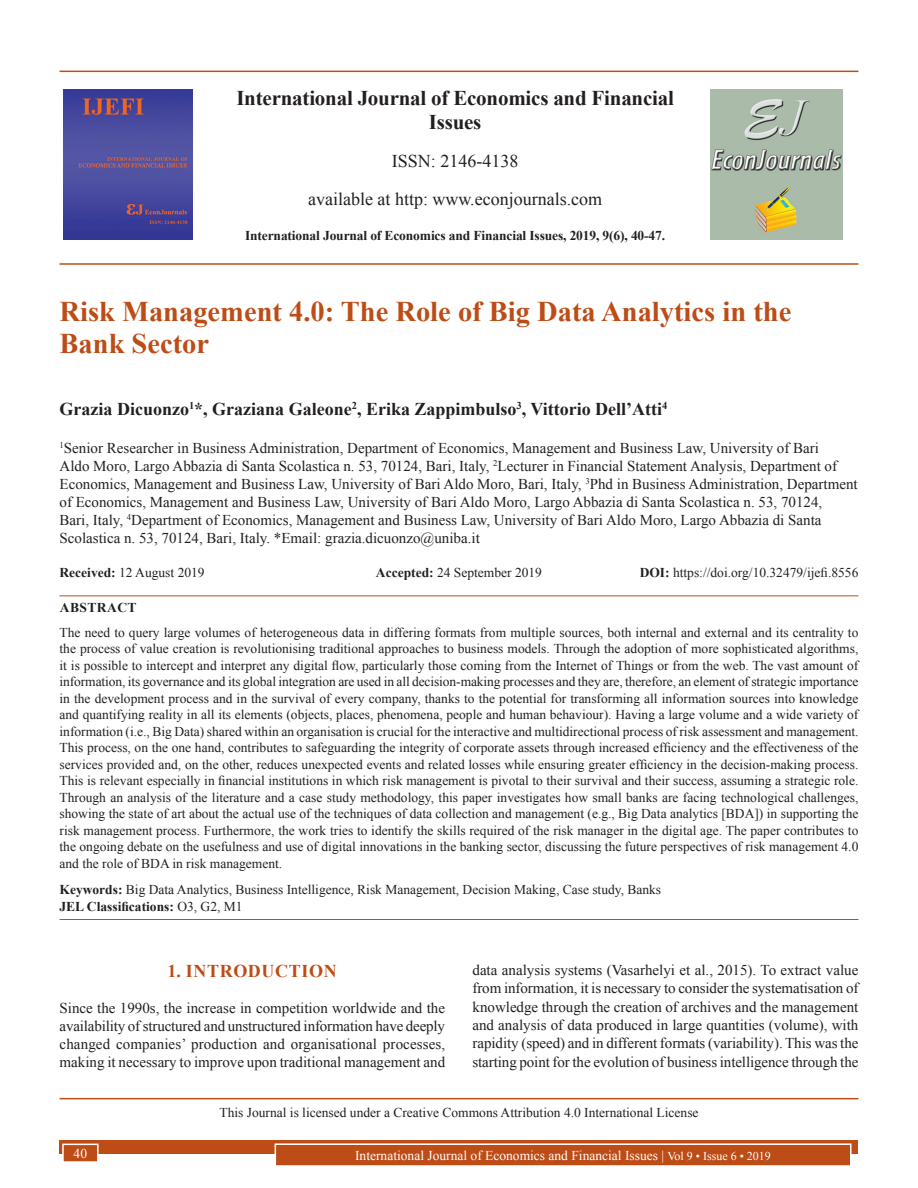
<style>
.page{position:relative;width:918px;height:1188px;background:#fff}
.page>*{position:absolute;margin:0;border:0;box-sizing:border-box;transform-origin:0 0}
.AT{font:700 28.5px/31.5px "Times New Roman";color:#bd4c16}
.Issue_details{font:700 21px/24px "Times New Roman";letter-spacing:-.01em;color:#231f20;text-align:center}
.AU{font:700 18px "Times New Roman";color:#231f20}
.Issue_details-2{font:18px "Times New Roman";color:#231f20}
.t1{font:700 18px "Times New Roman";letter-spacing:.035em;color:#bd4c16}
.AFF{font:15px/18px "Times New Roman";color:#231f20}
.TX{font:15px/18.3px "Times New Roman";letter-spacing:-.005em;color:#231f20;text-align:justify}
.ABS{font:13.5px/16.5px "Times New Roman";color:#231f20;text-align:justify}
.KWD{font:13.5px/16.2px "Times New Roman";color:#231f20}
.HIS{font:13.5px "Times New Roman";color:#231f20}
.CCA{font:13.5px "Times New Roman";color:#231f20}
.Folio{font:13.5px "Times New Roman";color:#fff}
.Issue_details-3{font:700 13.5px "Times New Roman";letter-spacing:-.01em;color:#231f20}
.ABSH{font:700 13.5px "Times New Roman";letter-spacing:.035em;color:#231f20}
.s1{font-weight:700}
.s2{font-size:12px}
</style>
<div class="page">
<hr style="left:60px;top:71px;width:798px;height:1px;background:#bd4c16">
<hr style="left:60px;top:263px;width:798px;height:2px;background:#bd4c16">
<img style="left:64px;top:89px;width:129px;height:151px">
<img style="left:711px;top:89px;width:132px;height:150px">
<div style="left:60px;top:1140px;width:798px;height:13px;background:#bd4c16"></div>
<div style="left:275px;top:1144px;width:576px;height:22px;background:#bd4c16"></div>
<div style="left:275px;top:1143px;width:577px;height:24px;border:2px solid #fff"></div>
<div style="left:63px;top:1144px;width:35px;height:18px;background:#bd4c16"></div>
<div style="left:62px;top:1144px;width:37px;height:19px;border:2px solid #fff"></div>
<hr style="left:60px;top:595px;width:798px;height:1px;background:#bd4c16">
<hr style="left:60px;top:919px;width:798px;height:1px;background:#bd4c16">
<hr style="left:60px;top:1098px;width:798px;height:1px;background:#bd4c16">
<p class="Issue_details" style="left:236px;top:85px;width:439px">International Journal of Economics and Financial<br>Issues</p>
<p class="Issue_details-2" style="left:392px;top:148px;width:128px">ISSN: 2146-4138</p>
<p class="Issue_details-2" style="left:308px;top:186px;width:296px">available at http: www.econjournals.com</p>
<p class="Issue_details-3" style="left:245px;top:226px;width:422px">International Journal of Economics and Financial Issues, 2019, 9(6), 40-47.</p>
<p class="AT" style="left:60px;top:295px;width:733px">Risk Management 4.0: The Role of Big Data Analytics in the<br>Bank Sector</p>
<p class="AU" style="left:60px;top:396px;width:609px">Grazia Dicuonzo<sup>1</sup>*, Graziana Galeone<sup>2</sup>, Erika Zappimbulso<sup>3</sup>, Vittorio Dell’Atti<sup>4</sup></p>
<p class="AFF" style="left:60px;top:438px;width:800px"><sup>1</sup>Senior Researcher in Business Administration, Department of Economics, Management and Business Law, University of Bari<br>Aldo Moro, Largo Abbazia di Santa Scolastica n. 53, 70124, Bari, Italy, <sup>2</sup>Lecturer in Financial Statement Analysis, Department of Economics, Management and Business Law, University of Bari Aldo Moro, Bari, Italy, <sup>3</sup>Phd in Business Administration, Department of Economics, Management and Business Law, University of Bari Aldo Moro, Largo Abbazia di Santa Scolastica n. 53, 70124,<br>Bari, Italy, <sup>4</sup>Department of Economics, Management and Business Law, University of Bari Aldo Moro, Largo Abbazia di Santa Scolastica n. 53, 70124, Bari, Italy. *Email: grazia.dicuonzo@uniba.it</p>
<p class="HIS" style="left:60px;top:563px;width:147px"><span class="s1">Received:</span> 12 August 2019</p>
<p class="HIS" style="left:376px;top:563px;width:168px"><span class="s1">Accepted:</span> 24 September 2019</p>
<p class="HIS" style="left:640px;top:563px;width:220px"><span class="s1">DOI:</span> https://doi.org/10.32479/ijefi.8556</p>
<p class="ABSH" style="left:60px;top:597px;width:78px">ABSTRACT</p>
<p class="ABS" style="left:60px;top:624px;width:801px">The need to query large volumes of heterogeneous data in differing formats from multiple sources, both internal and external and its centrality to the process of value creation is revolutionising traditional approaches to business models. Through the adoption of more sophisticated algorithms, it is possible to intercept and interpret any digital flow, particularly those coming from the Internet of Things or from the web. The vast amount of information, its governance and its global integration are used in all decision-making processes and they are, therefore, an element of strategic importance in the development process and in the survival of every company, thanks to the potential for transforming all information sources into knowledge and quantifying reality in all its elements (objects, places, phenomena, people and human behaviour). Having a large volume and a wide variety of information (i.e., Big Data) shared within an organisation is crucial for the interactive and multidirectional process of risk assessment and management.<br>This process, on the one hand, contributes to safeguarding the integrity of corporate assets through increased efficiency and the effectiveness of the services provided and, on the other, reduces unexpected events and related losses while ensuring greater efficiency in the decision-making process.<br>This is relevant especially in financial institutions in which risk management is pivotal to their survival and their success, assuming a strategic role.<br>Through an analysis of the literature and a case study methodology, this paper investigates how small banks are facing technological challenges, showing the state of art about the actual use of the techniques of data collection and management (e.g., Big Data analytics [BDA]) in supporting the risk management process. Furthermore, the work tries to identify the skills required of the risk manager in the digital age. The paper contributes to the ongoing debate on the usefulness and use of digital innovations in the banking sector, discussing the future perspectives of risk management 4.0 and the role of BDA in risk management.</p>
<p class="KWD" style="left:60px;top:881px;width:603px"><span class="s1">Keywords:</span> Big Data Analytics, Business Intelligence, Risk Management, Decision Making, Case study, Banks<br><span class="s1">JEL Classifications:</span> O3, G2, M1</p>
<p class="TX" style="left:472px;top:960px;width:387px">data analysis systems (Vasarhelyi et al., 2015). To extract value from information, it is necessary to consider the systematisation of knowledge through the creation of archives and the management and analysis of data produced in large quantities (volume), with rapidity (speed) and in different formats (variability). This was the starting point for the evolution of business intelligence through the</p>
<p class="CCA" style="left:219px;top:1103px;width:481px">This Journal is licensed under a Creative Commons Attribution 4.0 International License</p>
<h1 class="t1" style="left:168px;top:958px;width:171px">1. INTRODUCTION</h1>
<p class="TX" style="left:60px;top:998px;width:387px">Since the 1990s, the increase in competition worldwide and the availability of structured and unstructured information have deeply changed companies’ production and organisational processes, making it necessary to improve upon traditional management and</p>
<p class="Folio" style="left:74px;top:1144px;width:15px">40</p>
<p class="Folio" style="left:355px;top:1146px;width:417px">International Journal of Economics and Financial Issues | <span class="s2">Vol 9 • Issue 6 • 2019</span></p>
</div>
